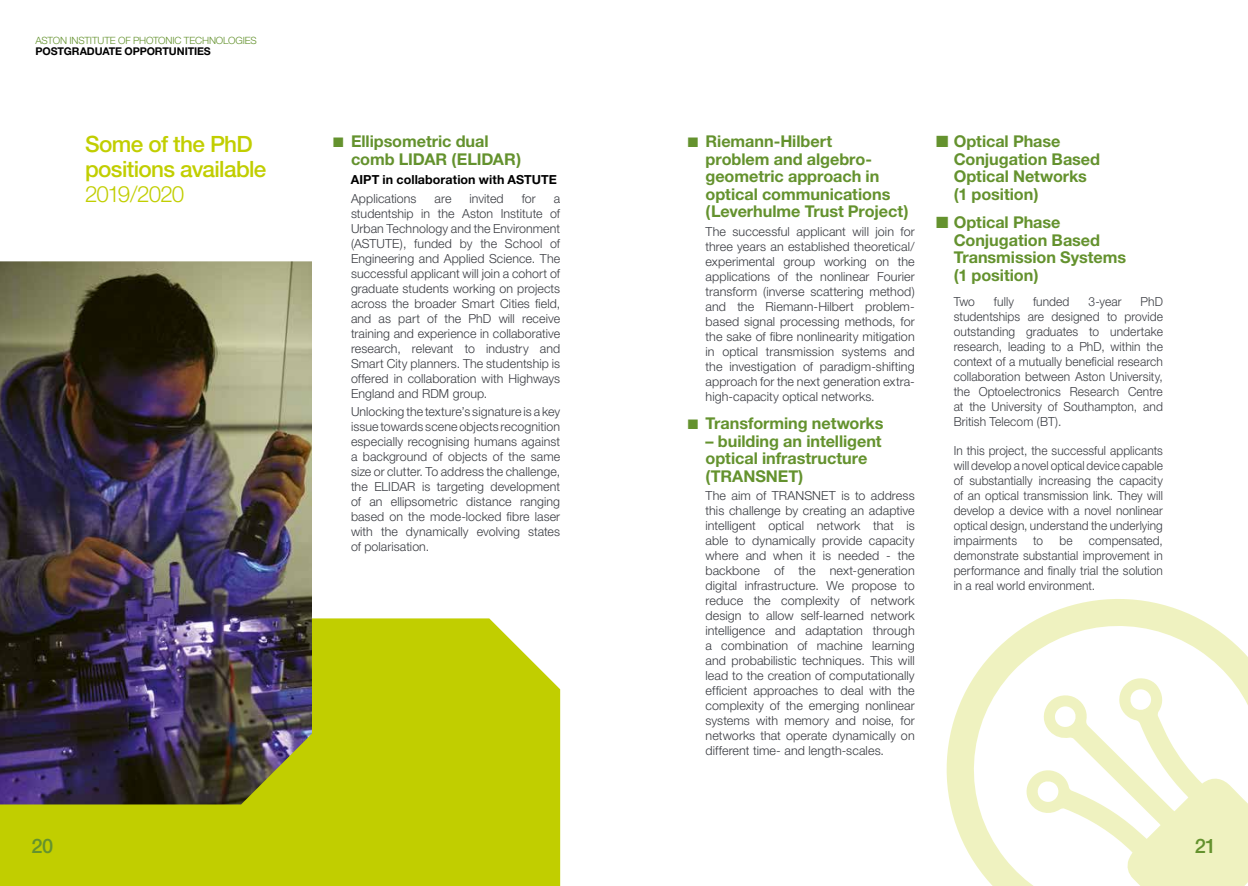
<style>
.page{position:relative;width:1248px;height:886px;background:#fff}
.page>*{position:absolute;margin:0;border:0;box-sizing:border-box;transform-origin:0 0}
.t1{font:500 22.5px/25px "Helvetica Neue";letter-spacing:-.03em;color:#c1ce00}
.t2{font:300 22.5px "Helvetica Neue";letter-spacing:-.045em;color:#c1ce00}
.t3{font:500 20px "Helvetica Neue";color:#64922e}
.t4{font:700 16.25px/17.5px "Helvetica Neue";letter-spacing:-.005em;color:#64922e}
.t5{font:300 12.5px/15px "Helvetica Neue";letter-spacing:.005em;color:#393b41;text-align:justify}
.t6{font:300 12.5px/15px "Helvetica Neue";letter-spacing:.005em;color:#393b41;text-align:justify;scale:.95 1}
.t7{font:300 12.5px/15px "Helvetica Neue";letter-spacing:.005em;color:#393b41;text-align:justify;scale:.96 1}
.t8{font:700 12.5px "Helvetica Neue";letter-spacing:.005em;color:#000}
.t9{font:700 10.62px "Helvetica Neue";letter-spacing:-.01em;color:#000}
.t10{font:300 10px "Helvetica Neue";letter-spacing:-.015em;color:#64922e}
</style>
<div class="page">
<div style="left:0;top:618px;width:560px;height:268px;background:#c1ce00"></div>
<img style="left:0;top:261px;width:312px;height:543px">
<svg style="left:946px;top:599px;width:301px;height:287px"></svg>
<p class="t10" style="left:35px;top:34px;width:223px">ASTON INSTITUTE OF PHOTONIC TECHNOLOGIES</p>
<p class="t9" style="left:35px;top:45px;width:177px">POSTGRADUATE OPPORTUNITIES</p>
<h1 class="t1" style="left:85px;top:131px;width:183px">Some of the PhD positions available</h1>
<h1 class="t2" style="left:85px;top:180px;width:101px">2019/2020</h1>
<h3 class="t4" style="left:351px;top:132px;width:172px;text-indent:-18px">■ Ellipsometric dual comb LIDAR (ELIDAR)</h3>
<p class="t8" style="left:351px;top:172px;width:207px">AIPT in collaboration with ASTUTE</p>
<p class="t5" style="left:351px;top:190px;width:67px">Applications</p>
<p class="t5" style="left:434px;top:190px;width:18px">are</p>
<p class="t5" style="left:469px;top:190px;width:36px">invited</p>
<p class="t5" style="left:521px;top:190px;width:15px">for</p>
<p class="t5" style="left:351px;top:190px;width:211px;text-indent:203px">a studentship in the Aston Institute of Urban Technology and the Environment (ASTUTE), funded by the School of Engineering and Applied Science. The successful applicant will join a cohort of graduate students working on projects across the broader Smart Cities field, and as part of the PhD will receive training and experience in collaborative research, relevant to industry and Smart City planners. The studentship is offered in collaboration with Highways England and RDM group.</p>
<p class="t5" style="left:351px;top:404px;width:211px">Unlocking the texture’s signature is a key issue towards scene objects recognition especially recognising humans against a background of objects of the same size or clutter. To address the challenge, the ELIDAR is targeting development of an ellipsometric distance ranging based on the mode-locked fibre laser with the dynamically evolving states of polarisation.</p>
<h3 class="t4" style="left:705px;top:132px;width:204px;text-indent:-18px">■ Riemann-Hilbert<br>problem and algebro&shy;geometric approach in optical communications (Leverhulme Trust Project)</h3>
<p class="t5" style="left:705px;top:224px;width:211px">The successful applicant will join for three years an established theoretical/ experimental group working on the applications of the nonlinear Fourier transform (inverse scattering method) and the Riemann-Hilbert problem&shy;based signal processing methods, for the sake of fibre nonlinearity mitigation in optical transmission systems and the investigation of paradigm-shifting approach for the next generation extra&shy;high-capacity optical networks.</p>
<h3 class="t4" style="left:687px;top:414px;width:197px">■ Transforming networks</h3>
<h3 class="t4" style="left:705px;top:432px;width:177px">– building an intelligent optical infrastructure (TRANSNET)</h3>
<p class="t5" style="left:705px;top:488px;width:211px">The aim of TRANSNET is to address this challenge by creating an adaptive intelligent optical network that is able to dynamically provide capacity where and when it is needed - the backbone of the next-generation digital infrastructure. We propose to reduce the complexity of network design to allow self-learned network intelligence and adaptation through a combination of machine learning and probabilistic techniques. This will lead to the creation of computationally efficient approaches to deal with the complexity of the emerging nonlinear systems with memory and noise, for networks that operate dynamically on different time- and length-scales.</p>
<h3 class="t4" style="left:953px;top:132px;width:148px;text-indent:-18px">■ Optical Phase<br>Conjugation Based<br>Optical Networks (1 position)</h3>
<h3 class="t4" style="left:953px;top:213px;width:174px;text-indent:-18px">■ Optical Phase<br>Conjugation Based<br>Transmission Systems (1 position)</h3>
<p class="t7" style="left:953px;top:294px;width:24px">Two</p>
<p class="t7" style="left:993px;top:294px;width:22px">fully</p>
<p class="t7" style="left:1032px;top:294px;width:40px">funded</p>
<p class="t7" style="left:1088px;top:294px;width:36px">3-year</p>
<p class="t7" style="left:953px;top:294px;width:219px;text-indent:187px">PhD studentships are designed to provide outstanding graduates to undertake research, leading to a PhD, within the context of a mutually beneficial research collaboration between Aston University, the Optoelectronics Research Centre at the University of Southampton, and British Telecom (BT).</p>
<p class="t6" style="left:953px;top:443px;width:222px">In this project, the successful applicants will develop a novel optical device capable of substantially increasing the capacity of an optical transmission link. They will develop a device with a novel nonlinear optical design, understand the underlying impairments</p>
<p class="t6" style="left:953px;top:533px;width:222px;text-indent:135px">compensated, demonstrate substantial improvement in performance and finally trial the solution in a real world environment.</p>
<p class="t6" style="left:1033px;top:533px;width:12px">to</p>
<p class="t6" style="left:1059px;top:533px;width:15px">be</p>
<h2 class="t3" style="left:32px;top:834px;width:23px">20</h2>
<h2 class="t3" style="left:1194px;top:834px;width:23px">21</h2>
</div>
